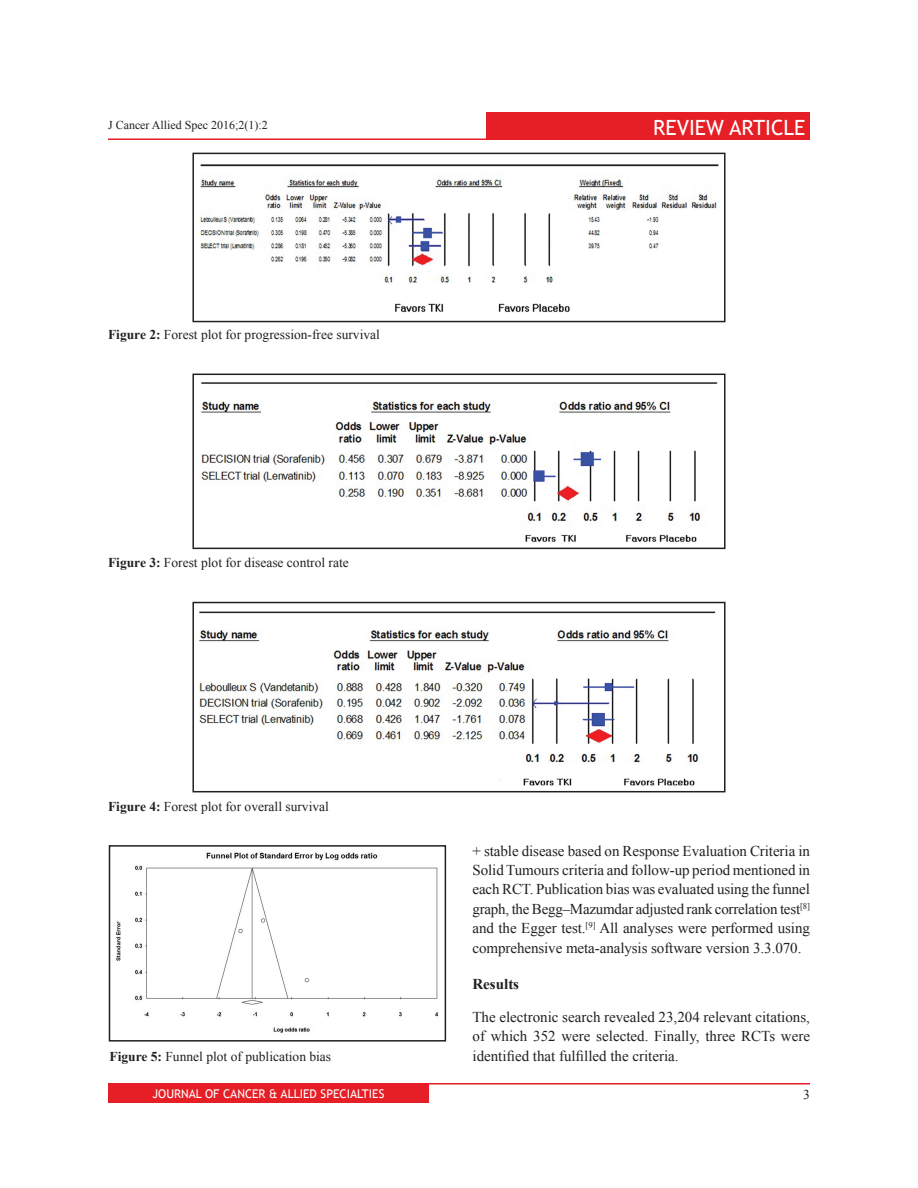
<style>
.page{position:relative;width:918px;height:1188px;background:#fff}
.page>*{position:absolute;margin:0;border:0;box-sizing:border-box;transform-origin:0 0}
.t1{font:21px "Trebuchet MS";color:#fff}
.TX{font:15px/19.5px "Times New Roman";color:#231f20;text-align:justify}
.t2{font:700 15px "Times New Roman";color:#231f20}
.FGC{font:13.5px "Times New Roman";color:#231f20}
.t3{font:12px "Trebuchet MS";color:#fff}
.t4{font:12px "Times New Roman";color:#231f20}
.s1{font-weight:700}
</style>
<div class="page">
<div style="left:108px;top:1085px;width:321px;height:18px;background:#e61e25"></div>
<hr style="left:108px;top:1083px;width:702px;height:2px;background:#e61e25">
<div style="left:486px;top:112px;width:324px;height:28px;background:#e61e25"></div>
<hr style="left:108px;top:138px;width:687px;height:2px;background:#e61e25">
<img style="left:116px;top:852px;width:323px;height:181px">
<div style="left:109px;top:845px;width:337px;height:197px;border:2px solid #231f20"></div>
<img style="left:199px;top:164px;width:520px;height:149px">
<div style="left:192px;top:153px;width:534px;height:169px;border:2px solid #231f20"></div>
<img style="left:201px;top:382px;width:517px;height:160px">
<div style="left:192px;top:374px;width:534px;height:175px;border:2px solid #231f20"></div>
<img style="left:199px;top:611px;width:517px;height:175px">
<div style="left:192px;top:602px;width:534px;height:190px;border:2px solid #231f20"></div>
<p class="t4" style="left:108px;top:117px;width:161px">J Cancer Allied Spec 2016;2(1):2</p>
<p class="FGC" style="left:108px;top:325px;width:273px"><span class="s1">Figure 2:</span> Forest plot for progression-free survival</p>
<p class="FGC" style="left:108px;top:553px;width:242px"><span class="s1">Figure 3:</span> Forest plot for disease control rate</p>
<p class="FGC" style="left:108px;top:797px;width:222px"><span class="s1">Figure 4:</span> Forest plot for overall survival</p>
<h1 class="t1" style="left:653px;top:115px;width:154px">REVIEW ARTICLE</h1>
<p class="TX" style="left:472px;top:840px;width:339px">+ stable disease based on Response Evaluation Criteria in Solid Tumours criteria and follow-up period mentioned in each RCT. Publication bias was evaluated using the funnel graph, the Begg–Mazumdar adjusted rank correlation test<sup>[8] </sup>and the Egger test.<sup>[9]</sup> All analyses were performed using comprehensive meta-analysis software version 3.3.070.</p>
<h1 class="t2" style="left:472px;top:973px;width:48px">Results</h1>
<p class="TX" style="left:472px;top:1006px;width:339px">The electronic search revealed 23,204 relevant citations, of which 352 were selected. Finally, three RCTs were</p>
<p class="FGC" style="left:110px;top:1047px;width:223px"><span class="s1">Figure 5:</span> Funnel plot of publication bias</p>
<p class="TX" style="left:472px;top:1045px;width:208px">identified that fulfilled the criteria.</p>
<p class="t3" style="left:153px;top:1086px;width:233px">JOURNAL OF CANCER &amp; ALLIED SPECIALTIES</p>
<p class="FGC" style="left:803px;top:1085px;width:8px">3</p>
</div>
